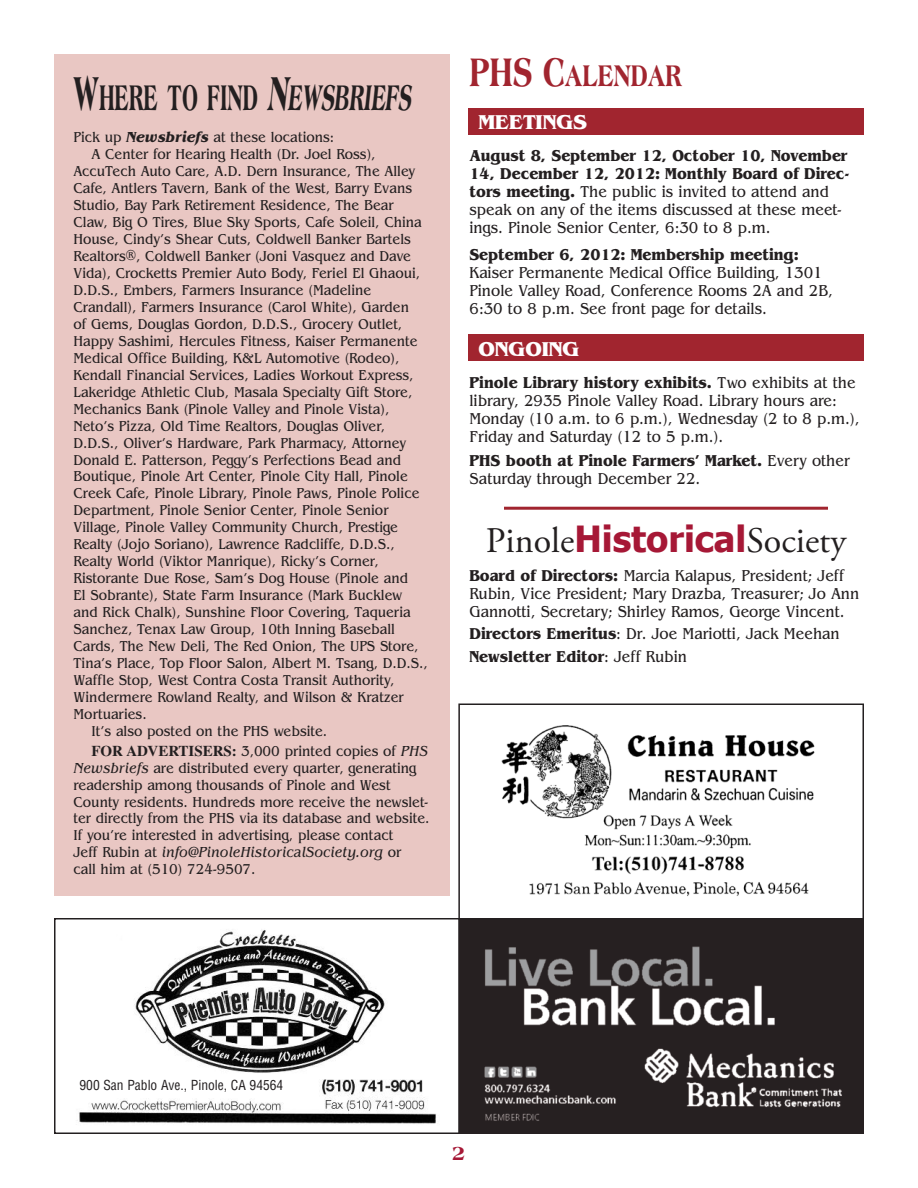
<style>
.page{position:relative;width:918px;height:1188px;background:#fff}
.page>*{position:absolute;margin:0;border:0;box-sizing:border-box;transform-origin:0 0}
.t1{font:800 38.25px "Americana";color:#231f20;scale:.5 1}
.t2{font:36px "Adobe Garamond Pro";color:#231f20}
.t3{font:800 32.1px "Americana";color:#a1252f;scale:.67 1}
.t4{font:700 21px "Benguiat";color:#fff}
.t5{font:800 21px "Americana";color:#a61836}
.t6{font:16.5px/18px "Benguiat";color:#231f20;scale:.9 1}
.t7{font:700 16.5px "Benguiat";color:#231f20;scale:.9 1}
.t8{font:15px/17px "Benguiat";color:#231f20;scale:.9 1}
.t9{font:condensed 13.5px "Helvetica";color:#231f20}
.s1{font-size:51px}
.s2{font-weight:700;font-style:italic}
.s3{font-family:"Times";font-weight:700}
.s4{font-style:italic}
.s5{font-size:42.75px}
.s6{font-weight:700}
.s7{font-family:"Tahoma";font-weight:700;color:#a61836}
</style>
<div class="page">
<hr style="left:504px;top:507px;width:324px;height:3px;background:#a1252f">
<div style="left:54px;top:54px;width:396px;height:842px;background:#e9c7c3"></div>
<div style="left:54px;top:918px;width:810px;height:216px;border:2px solid #231f20"></div>
<hr style="left:458px;top:918px;width:2px;height:216px;background:#231f20">
<img style="left:460px;top:920px;width:403px;height:213px">
<img style="left:77px;top:929px;width:359px;height:195px">
<div style="left:78px;top:1078px;width:231px;height:20px;background:#fff"></div>
<div style="left:468px;top:108px;width:396px;height:27px;background:#a1252f"></div>
<div style="left:468px;top:334px;width:396px;height:28px;background:#a1252f"></div>
<div style="left:458px;top:704px;width:406px;height:216px;border:2px solid #231f20"></div>
<img style="left:501px;top:725px;width:314px;height:172px">
<h1 class="t1" style="left:74px;top:83px;width:684px"><span class="s1">W</span>HERE TO FIND <span class="s1">N</span>EWSBRIEFS</h1>
<p class="t8" style="left:74px;top:130px;width:291px">Pick up <span class="s2">Newsbriefs</span> at these locations:</p>
<p class="t8" style="left:92px;top:147px;width:317px">A Center for Hearing Health (Dr. Joel Ross),</p>
<p class="t8" style="left:74px;top:164px;width:381px">AccuTech Auto Care, A.D. Dern Insurance, The Alley</p>
<p class="t8" style="left:74px;top:181px;width:378px">Cafe, Antlers Tavern, Bank of the West, Barry Evans</p>
<p class="t8" style="left:74px;top:198px;width:357px">Studio, Bay Park Retirement Residence, The Bear</p>
<p class="t8" style="left:74px;top:215px;width:389px">Claw, Big O Tires, Blue Sky Sports, Cafe Soleil, China</p>
<p class="t8" style="left:74px;top:232px;width:376px">House, Cindy’s Shear Cuts, Coldwell Banker Bartels</p>
<p class="t8" style="left:74px;top:249px;width:377px">Realtors®, Coldwell Banker (Joni Vasquez and Dave</p>
<p class="t8" style="left:74px;top:266px;width:387px">Vida), Crocketts Premier Auto Body, Feriel El Ghaoui,</p>
<p class="t8" style="left:74px;top:283px;width:332px">D.D.S., Embers, Farmers Insurance (Madeline</p>
<p class="t8" style="left:74px;top:300px;width:374px">Crandall), Farmers Insurance (Carol White), Garden</p>
<p class="t8" style="left:74px;top:317px;width:367px">of Gems, Douglas Gordon, D.D.S., Grocery Outlet,</p>
<p class="t8" style="left:74px;top:334px;width:384px">Happy Sashimi, Hercules Fitness, Kaiser Permanente</p>
<p class="t8" style="left:74px;top:351px;width:364px">Medical Office Building, K&amp;L Automotive (Rodeo),</p>
<p class="t8" style="left:74px;top:368px;width:379px">Kendall Financial Services, Ladies Workout Express,</p>
<p class="t8" style="left:74px;top:385px;width:378px">Lakeridge Athletic Club, Masala Specialty Gift Store,</p>
<p class="t8" style="left:74px;top:402px;width:353px">Mechanics Bank (Pinole Valley and Pinole Vista),</p>
<p class="t8" style="left:74px;top:418px;width:348px">Neto’s Pizza, Old Time Realtors, Douglas Oliver,</p>
<p class="t8" style="left:74px;top:435px;width:371px">D.D.S., Oliver’s Hardware, Park Pharmacy, Attorney</p>
<p class="t8" style="left:74px;top:452px;width:366px">Donald E. Patterson, Peggy’s Perfections Bead and</p>
<p class="t8" style="left:74px;top:469px;width:373px">Boutique, Pinole Art Center, Pinole City Hall, Pinole</p>
<p class="t8" style="left:74px;top:486px;width:386px">Creek Cafe, Pinole Library, Pinole Paws, Pinole Police</p>
<p class="t8" style="left:74px;top:503px;width:351px">Department, Pinole Senior Center, Pinole Senior</p>
<p class="t8" style="left:74px;top:520px;width:362px">Village, Pinole Valley Community Church, Prestige</p>
<p class="t8" style="left:74px;top:537px;width:358px">Realty (Jojo Soriano), Lawrence Radcliffe, D.D.S.,</p>
<p class="t8" style="left:74px;top:554px;width:341px">Realty World (Viktor Manrique), Ricky’s Corner,</p>
<p class="t8" style="left:74px;top:571px;width:373px">Ristorante Due Rose, Sam’s Dog House (Pinole and</p>
<p class="t8" style="left:74px;top:588px;width:367px">El Sobrante), State Farm Insurance (Mark Bucklew</p>
<p class="t8" style="left:74px;top:605px;width:376px">and Rick Chalk), Sunshine Floor Covering, Taqueria</p>
<p class="t8" style="left:74px;top:622px;width:359px">Sanchez, Tenax Law Group, 10th Inning Baseball</p>
<p class="t8" style="left:74px;top:639px;width:385px">Cards, The New Deli, The Red Onion, The UPS Store,</p>
<p class="t8" style="left:74px;top:656px;width:395px">Tina’s Place, Top Floor Salon, Albert M. Tsang, D.D.S.,</p>
<p class="t8" style="left:74px;top:673px;width:358px">Waffle Stop, West Contra Costa Transit Authority,</p>
<p class="t8" style="left:74px;top:690px;width:368px">Windermere Rowland Realty, and Wilson &amp; Kratzer</p>
<p class="t8" style="left:74px;top:707px;width:83px">Mortuaries.</p>
<p class="t8" style="left:92px;top:724px;width:263px">It’s also posted on the PHS website.</p>
<p class="t8" style="left:73px;top:744px;width:397px;text-indent:18px"><span class="s3">FOR ADVERTISERS:</span> 3,000 printed copies of <span class="s4">PHS Newsbriefs</span> are distributed every quarter, generating readership among thousands of Pinole and West County residents. Hundreds more receive the newslet&shy;ter directly from the PHS via its database and website.<br>If you’re interested in advertising, please contact<br>Jeff Rubin at <span class="s4">info@PinoleHistoricalSociety.org</span> or<br>call him at (510) 724-9507.</p>
<h3 class="t3" style="left:470px;top:63px;width:318px"><span class="s5">PHS C</span>ALENDAR</h3>
<h3 class="t4" style="left:478px;top:115px;width:110px">MEETINGS</h3>
<p class="t6" style="left:470px;top:148px;width:424px"><span class="s6">August 8, September 12, October 10, November 14, December 12, 2012: Monthly Board of Direc&shy;tors meeting.</span> The public is invited to attend and speak on any of the items discussed at these meet&shy;ings. Pinole Senior Center, 6:30 to 8 p.m.</p>
<p class="t7" style="left:470px;top:248px;width:367px">September 6, 2012: Membership meeting:</p>
<p class="t6" style="left:470px;top:265px;width:405px">Kaiser Permanente Medical Office Building, 1301<br>Pinole Valley Road, Conference Rooms 2A and 2B,<br>6:30 to 8 p.m. See front page for details.</p>
<h3 class="t4" style="left:478px;top:341px;width:102px">ONGOING</h3>
<p class="t6" style="left:470px;top:375px;width:435px"><span class="s6">Pinole Library history exhibits.</span> Two exhibits at the library, 2935 Pinole Valley Road. Library hours are:<br>Monday (10 a.m. to 6 p.m.), Wednesday (2 to 8 p.m.), Friday and Saturday (12 to 5 p.m.).</p>
<p class="t6" style="left:470px;top:453px;width:424px"><span class="s6">PHS booth at Pinole Farmers’ Market.</span> Every other<br>Saturday through December 22.</p>
<h2 class="t2" style="left:486px;top:527px;width:362px">Pinole<span class="s7">Historical</span>Society</h2>
<p class="t6" style="left:470px;top:568px;width:435px"><span class="s6">Board of Directors:</span> Marcia Kalapus, President; Jeff<br>Rubin, Vice President; Mary Drazba, Treasurer; Jo Ann<br>Gannotti, Secretary; Shirley Ramos, George Vincent.</p>
<p class="t6" style="left:470px;top:624px;width:413px;line-height:22.5px"><span class="s6">Directors Emeritus</span>: Dr. Joe Mariotti, Jack Meehan<br><span class="s6">Newsletter Editor</span>: Jeff Rubin</p>
<p class="t9" style="left:80px;top:1080px;width:205px">900 San Pablo Ave., Pinole, CA 94564</p>
<h3 class="t5" style="left:452px;top:1144px;width:16px">2</h3>
</div>
